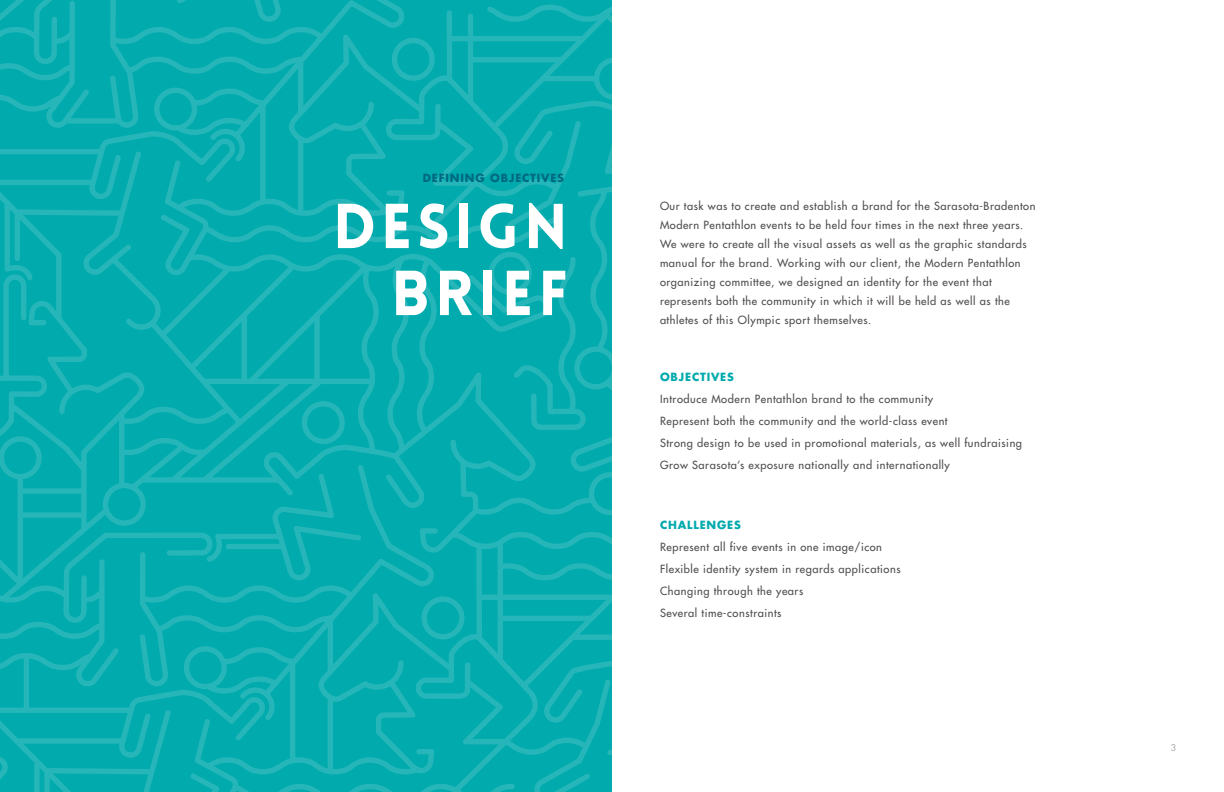
<style>
.page{position:relative;width:1224px;height:792px;background:#fff}
.page>*{position:absolute;margin:0;border:0;box-sizing:border-box;transform-origin:0 0}
.t1{font:900 62px/67px "Lovelo";letter-spacing:.08em;color:#fff;text-align:right}
.t2{font:11px/19px "Futura";letter-spacing:.05em;color:#4e4b4c}
.t3{font:700 11px "Futura";letter-spacing:.075em;color:#00aaad}
.t4{font:700 11px "Futura";letter-spacing:.075em;color:#006982}
.t5{font:9px "Futura";color:#aaaaac}
</style>
<div class="page">
<svg style="left:0;top:0;width:612px;height:792px;background:#08acaf"></svg>
<svg style="left:488px;top:252px;width:98px;height:178px;background:#07acaf"></svg>
<svg style="left:544px;top:659px;width:68px;height:133px;background:#08acaf"></svg>
<svg style="left:0;top:749px;width:8px;height:43px"></svg>
<svg style="left:206px;top:474px;width:155px;height:106px;background:#06acaf"></svg>
<svg style="left:419px;top:596px;width:48px;height:43px;background:#0badb0"></svg>
<svg style="left:302px;top:401px;width:43px;height:43px;background:#0caeb1"></svg>
<p class="t4" style="left:423px;top:170px;width:143px">DEFINING OBJECTIVES</p>
<h1 class="t1" style="left:333px;top:194px;width:236px">DESIGN<br>BRIEF</h1>
<p class="t2" style="left:660px;top:197px;width:377px">Our task was to create and establish a brand for the Sarasota-Bradenton Modern Pentathlon events to be held four times in the next three years.<br>We were to create all the visual assets as well as the graphic standards manual for the brand. Working with our client, the Modern Pentathlon organizing committee, we designed an identity for the event that represents both the community in which it will be held as well as the athletes of this Olympic sport themselves.</p>
<p class="t3" style="left:660px;top:370px;width:75px">OBJECTIVES</p>
<p class="t2" style="left:660px;top:388px;width:364px;line-height:22px">Introduce Modern Pentathlon brand to the community<br>Represent both the community and the world-class event<br>Strong design to be used in promotional materials, as well fundraising Grow Sarasota’s exposure nationally and internationally</p>
<p class="t3" style="left:660px;top:518px;width:82px">CHALLENGES</p>
<p class="t2" style="left:660px;top:536px;width:242px;line-height:22px">Represent all five events in one image/icon Flexible identity system in regards applications Changing through the years<br>Several time-constraints</p>
<p class="t5" style="left:1171px;top:742px;width:7px">3</p>
</div>
